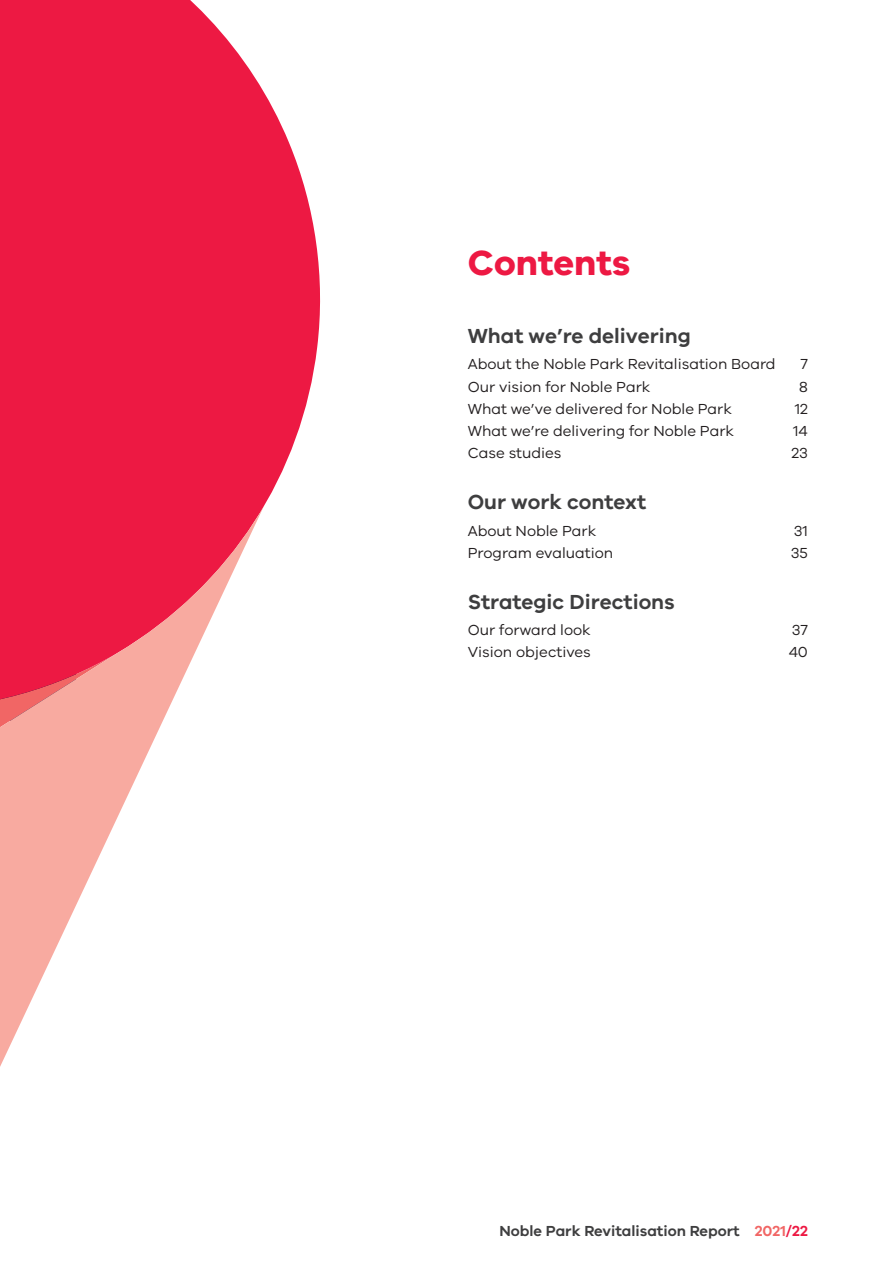
<style>
.page{position:relative;width:893px;height:1263px;background:#fff}
.page>*{position:absolute;margin:0;border:0;box-sizing:border-box;transform-origin:0 0}
._01__Heading_1__no_T{font:700 36px "VIC";color:#ed1943}
.t1{font:600 21px "VIC";color:#3e3e3f}
.t2{font:15px "VIC";color:#231f20}
.t3{font:600 15px "VIC";color:#3e3e3f}
.s1{color:#f16665}
.s2{color:#ed1943}
</style>
<div class="page">
<svg style="left:0;top:0;width:321px;height:506px;background:#ee3055"></svg>
<svg style="left:0;top:506px;width:264px;height:561px"></svg>
<p class="_01__Heading_1__no_T" style="left:468px;top:241px;width:164px">Contents</p>
<p class="t1" style="left:468px;top:323px;width:225px">What we’re delivering</p>
<p class="t2" style="left:468px;top:355px;width:309px">About the Noble Park Revitalisation Board</p>
<p class="t2" style="left:800px;top:355px;width:9px">7</p>
<p class="t2" style="left:468px;top:377px;width:184px">Our vision for Noble Park</p>
<p class="t2" style="left:799px;top:377px;width:10px">8</p>
<p class="t2" style="left:468px;top:400px;width:266px">What we’ve delivered for Noble Park</p>
<p class="t2" style="left:795px;top:400px;width:15px">12</p>
<p class="t2" style="left:468px;top:422px;width:268px">What we’re delivering for Noble Park</p>
<p class="t2" style="left:793px;top:422px;width:16px">14</p>
<p class="t2" style="left:468px;top:444px;width:95px">Case studies</p>
<p class="t2" style="left:791px;top:444px;width:18px">23</p>
<p class="t1" style="left:468px;top:489px;width:180px">Our work context</p>
<p class="t2" style="left:468px;top:522px;width:130px">About Noble Park</p>
<p class="t2" style="left:794px;top:522px;width:16px">31</p>
<p class="t2" style="left:468px;top:544px;width:147px">Program evaluation</p>
<p class="t2" style="left:791px;top:544px;width:19px">35</p>
<p class="t1" style="left:468px;top:589px;width:209px">Strategic Directions</p>
<p class="t2" style="left:468px;top:621px;width:125px">Our forward look</p>
<p class="t2" style="left:792px;top:621px;width:18px">37</p>
<p class="t2" style="left:468px;top:643px;width:125px">Vision objectives</p>
<p class="t2" style="left:789px;top:643px;width:21px">40</p>
<p class="t3" style="left:499px;top:1222px;width:310px">Noble Park Revitalisation Report <span class="s1">2021</span><span class="s2">/22</span></p>
</div>
